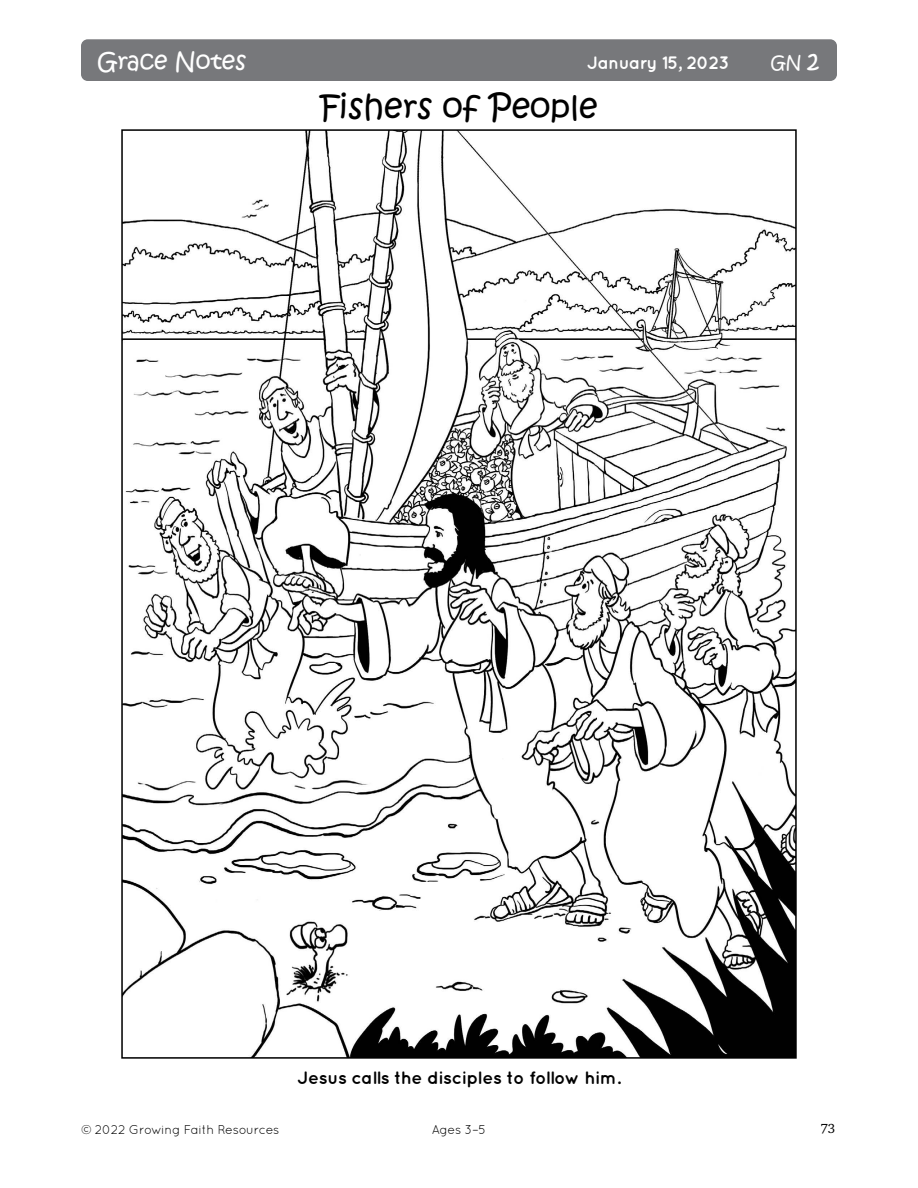
<style>
.page{position:relative;width:918px;height:1188px;background:#fff}
.page>*{position:absolute;margin:0;border:0;box-sizing:border-box;transform-origin:0 0}
.t1{font:33px "Kristen Normal ITC Std";color:#000}
.t2{font:24px "Kristen Normal ITC Std";color:#fff}
.t3{font:700 18px "Quicksand";letter-spacing:-.02em;color:#000}
.t4{font:700 18px "Quicksand";letter-spacing:-.03em;color:#fff}
.t5{font:18px "Kristen Normal ITC Std";color:#fff}
.t6{font:13.5px "Charter ITC Std";color:#000}
.t7{font:12.75px "Quicksand";letter-spacing:-.02em;color:#000}
.s1{font-size:24px}
</style>
<div class="page">
<div style="left:81px;top:39px;width:756px;height:42px;background:#77787b;border-radius:7px"></div>
<img style="left:124px;top:132px;width:670px;height:924px">
<h2 class="t2" style="left:98px;top:46px;width:150px">Grace Notes</h2>
<p class="t4" style="left:587px;top:52px;width:144px">January 15, 2023</p>
<p class="t5" style="left:771px;top:50px;width:50px">GN <span class="s1">2</span></p>
<h1 class="t1" style="left:321px;top:85px;width:278px">Fishers of People</h1>
<p class="t3" style="left:297px;top:1067px;width:325px">Jesus calls the disciples to follow him.</p>
<p class="t7" style="left:81px;top:1122px;width:200px">© 2022 Growing Faith Resources</p>
<p class="t7" style="left:432px;top:1122px;width:56px">Ages 3–5</p>
<p class="t6" style="left:820px;top:1120px;width:17px">73</p>
</div>
